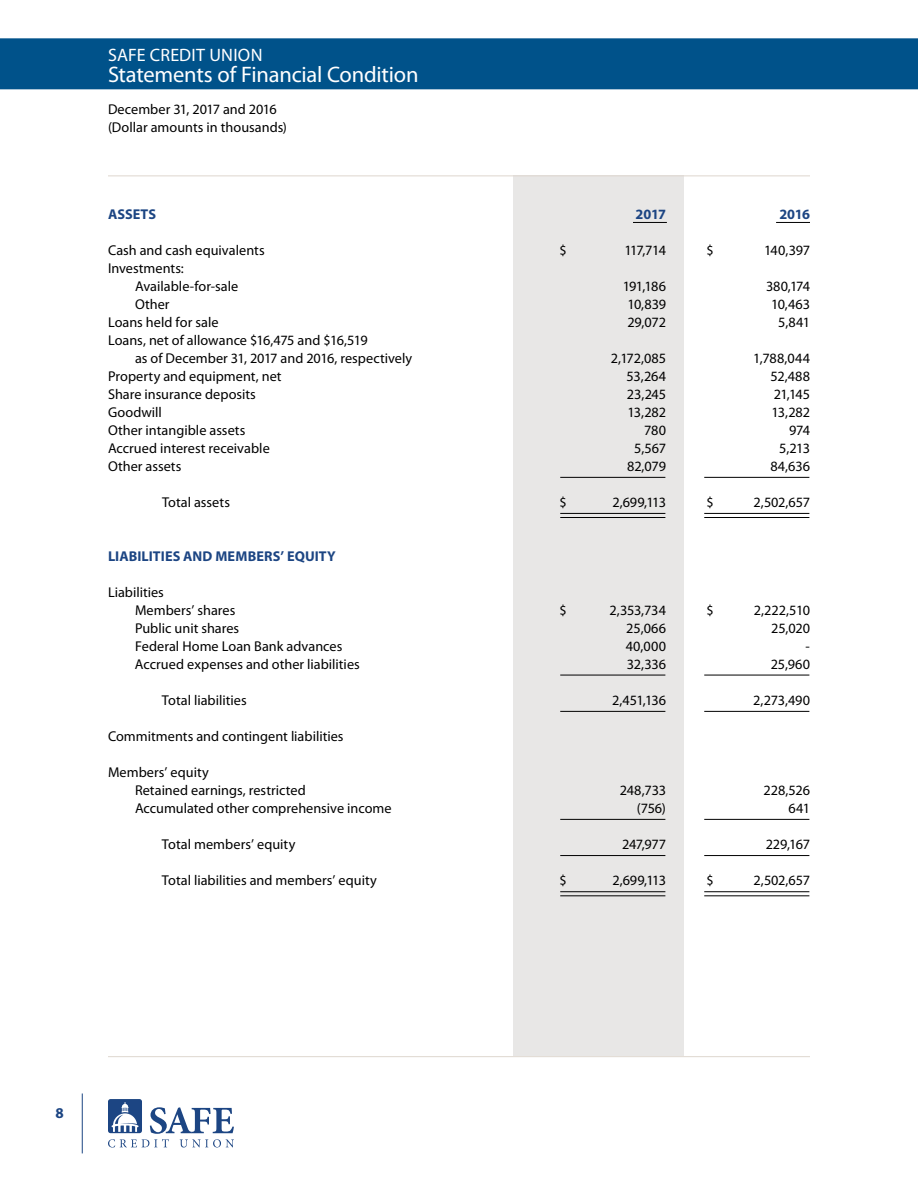
<style>
.page{position:relative;width:918px;height:1188px;background:#fff}
.page>*{position:absolute;margin:0;border:0;box-sizing:border-box;transform-origin:0 0}
.t1{font:22.5px "Myriad Pro";letter-spacing:-.01em;color:#fff}
.t2{font:18px "Myriad Pro";letter-spacing:.015em;color:#fff}
.t3{font:700 15px "Myriad Pro";color:#1c4583}
.t4{font:14.25px/18px "Myriad Pro";color:#000}
.t5{font:700 14.25px "Myriad Pro";letter-spacing:.005em;color:#1c4583}
</style>
<div class="page">
<svg style="left:108px;top:1099px;width:126px;height:49px"></svg>
<hr style="left:82px;top:1094px;width:1px;height:59px;background:#1c4583">
<div style="left:0;top:38px;width:918px;height:51px;background:#00528a"></div>
<div style="left:513px;top:176px;width:171px;height:880px;background:#e8e7e6"></div>
<hr style="left:633px;top:222px;width:34px;height:1px;background:#000">
<hr style="left:560px;top:477px;width:105px;height:1px;background:#000">
<hr style="left:560px;top:675px;width:105px;height:1px;background:#000">
<hr style="left:560px;top:711px;width:105px;height:1px;background:#000">
<hr style="left:560px;top:819px;width:105px;height:1px;background:#000">
<hr style="left:560px;top:855px;width:105px;height:1px;background:#000">
<hr style="left:560px;top:513px;width:105px;height:1px;background:#000">
<hr style="left:560px;top:891px;width:105px;height:1px;background:#000">
<hr style="left:560px;top:517px;width:105px;height:1px;background:#000">
<hr style="left:560px;top:895px;width:105px;height:1px;background:#000">
<hr style="left:704px;top:477px;width:105px;height:1px;background:#000">
<hr style="left:704px;top:675px;width:105px;height:1px;background:#000">
<hr style="left:704px;top:711px;width:105px;height:1px;background:#000">
<hr style="left:704px;top:819px;width:105px;height:1px;background:#000">
<hr style="left:704px;top:855px;width:105px;height:1px;background:#000">
<hr style="left:704px;top:513px;width:105px;height:1px;background:#000">
<hr style="left:704px;top:891px;width:105px;height:1px;background:#000">
<hr style="left:704px;top:517px;width:105px;height:1px;background:#000">
<hr style="left:704px;top:895px;width:105px;height:1px;background:#000">
<hr style="left:776px;top:222px;width:34px;height:1px;background:#000">
<hr style="left:108px;top:176px;width:702px;height:1px;background:#ded7cf">
<hr style="left:108px;top:1056px;width:702px;height:1px;background:#ded7cf">
<p class="t2" style="left:108px;top:44px;width:156px">SAFE CREDIT UNION</p>
<h1 class="t1" style="left:108px;top:61px;width:312px">Statements of Financial Condition</h1>
<p class="t4" style="left:108px;top:100px;width:181px">December 31, 2017 and 2016 (Dollar amounts in thousands)</p>
<p class="t5" style="left:108px;top:205px;width:50px">ASSETS</p>
<p class="t5" style="left:636px;top:205px;width:32px">2017</p>
<p class="t5" style="left:779px;top:205px;width:32px">2016</p>
<p class="t4" style="left:108px;top:241px;width:158px">Cash and cash equivalents</p>
<p class="t4" style="left:560px;top:241px;width:9px">$</p>
<p class="t4" style="left:624px;top:241px;width:43px">117,714</p>
<p class="t4" style="left:707px;top:241px;width:9px">$</p>
<p class="t4" style="left:764px;top:241px;width:47px">140,397</p>
<p class="t4" style="left:135px;top:259px;width:105px;text-indent:-27px">Investments:<br>Available-for-sale</p>
<p class="t4" style="left:623px;top:277px;width:45px">191,186</p>
<p class="t4" style="left:766px;top:277px;width:45px">380,174</p>
<p class="t4" style="left:135px;top:295px;width:36px">Other</p>
<p class="t4" style="left:627px;top:295px;width:40px">10,839</p>
<p class="t4" style="left:771px;top:295px;width:40px">10,463</p>
<p class="t4" style="left:108px;top:313px;width:112px">Loans held for sale</p>
<p class="t4" style="left:627px;top:313px;width:40px">29,072</p>
<p class="t4" style="left:778px;top:313px;width:33px">5,841</p>
<p class="t4" style="left:135px;top:331px;width:279px;text-indent:-27px">Loans, net of allowance $16,475 and $16,519<br>as of December 31, 2017 and 2016, respectively</p>
<p class="t4" style="left:611px;top:349px;width:57px">2,172,085</p>
<p class="t4" style="left:753px;top:349px;width:58px">1,788,044</p>
<p class="t4" style="left:108px;top:367px;width:175px">Property and equipment, net</p>
<p class="t4" style="left:627px;top:367px;width:41px">53,264</p>
<p class="t4" style="left:770px;top:367px;width:41px">52,488</p>
<p class="t4" style="left:108px;top:385px;width:149px">Share insurance deposits</p>
<p class="t4" style="left:627px;top:385px;width:41px">23,245</p>
<p class="t4" style="left:774px;top:385px;width:38px">21,145</p>
<p class="t4" style="left:108px;top:403px;width:55px">Goodwill</p>
<p class="t4" style="left:628px;top:403px;width:40px">13,282</p>
<p class="t4" style="left:772px;top:403px;width:40px">13,282</p>
<p class="t4" style="left:108px;top:421px;width:139px">Other intangible assets</p>
<p class="t4" style="left:644px;top:421px;width:23px">780</p>
<p class="t4" style="left:789px;top:421px;width:22px">974</p>
<p class="t4" style="left:108px;top:439px;width:163px">Accrued interest receivable</p>
<p class="t4" style="left:634px;top:439px;width:33px">5,567</p>
<p class="t4" style="left:779px;top:439px;width:32px">5,213</p>
<p class="t4" style="left:108px;top:457px;width:75px">Other assets</p>
<p class="t4" style="left:627px;top:457px;width:40px">82,079</p>
<p class="t4" style="left:770px;top:457px;width:41px">84,636</p>
<p class="t4" style="left:162px;top:493px;width:70px">Total assets</p>
<p class="t4" style="left:559px;top:493px;width:9px">$</p>
<p class="t4" style="left:612px;top:493px;width:55px">2,699,113</p>
<p class="t4" style="left:707px;top:493px;width:9px">$</p>
<p class="t4" style="left:754px;top:493px;width:58px">2,502,657</p>
<p class="t5" style="left:108px;top:547px;width:229px">LIABILITIES AND MEMBERS’ EQUITY</p>
<p class="t4" style="left:135px;top:583px;width:102px;text-indent:-27px">Liabilities<br>Members’ shares</p>
<p class="t4" style="left:559px;top:601px;width:9px">$</p>
<p class="t4" style="left:610px;top:601px;width:58px">2,353,734</p>
<p class="t4" style="left:707px;top:601px;width:9px">$</p>
<p class="t4" style="left:754px;top:601px;width:58px">2,222,510</p>
<p class="t4" style="left:135px;top:619px;width:106px">Public unit shares</p>
<p class="t4" style="left:626px;top:619px;width:41px">25,066</p>
<p class="t4" style="left:771px;top:619px;width:40px">25,020</p>
<p class="t4" style="left:135px;top:637px;width:209px">Federal Home Loan Bank advances</p>
<p class="t4" style="left:626px;top:637px;width:42px">40,000</p>
<p class="t4" style="left:806px;top:637px;width:6px">-</p>
<p class="t4" style="left:135px;top:655px;width:226px">Accrued expenses and other liabilities</p>
<p class="t4" style="left:627px;top:655px;width:40px">32,336</p>
<p class="t4" style="left:771px;top:655px;width:41px">25,960</p>
<p class="t4" style="left:162px;top:691px;width:86px">Total liabilities</p>
<p class="t4" style="left:612px;top:691px;width:55px">2,451,136</p>
<p class="t4" style="left:753px;top:691px;width:58px">2,273,490</p>
<p class="t4" style="left:108px;top:727px;width:237px">Commitments and contingent liabilities</p>
<p class="t4" style="left:135px;top:763px;width:172px;text-indent:-27px">Members’ equity<br>Retained earnings, restricted</p>
<p class="t4" style="left:620px;top:781px;width:48px">248,733</p>
<p class="t4" style="left:764px;top:781px;width:48px">228,526</p>
<p class="t4" style="left:135px;top:799px;width:258px">Accumulated other comprehensive income</p>
<p class="t4" style="left:637px;top:799px;width:31px">(756)</p>
<p class="t4" style="left:789px;top:799px;width:23px">641</p>
<p class="t4" style="left:162px;top:835px;width:135px">Total members’ equity</p>
<p class="t4" style="left:622px;top:835px;width:45px">247,977</p>
<p class="t4" style="left:766px;top:835px;width:46px">229,167</p>
<p class="t4" style="left:162px;top:871px;width:216px">Total liabilities and members’ equity</p>
<p class="t4" style="left:559px;top:871px;width:9px">$</p>
<p class="t4" style="left:612px;top:871px;width:55px">2,699,113</p>
<p class="t4" style="left:706px;top:871px;width:9px">$</p>
<p class="t4" style="left:754px;top:871px;width:58px">2,502,657</p>
<p class="t3" style="left:56px;top:1103px;width:10px">8</p>
</div>
